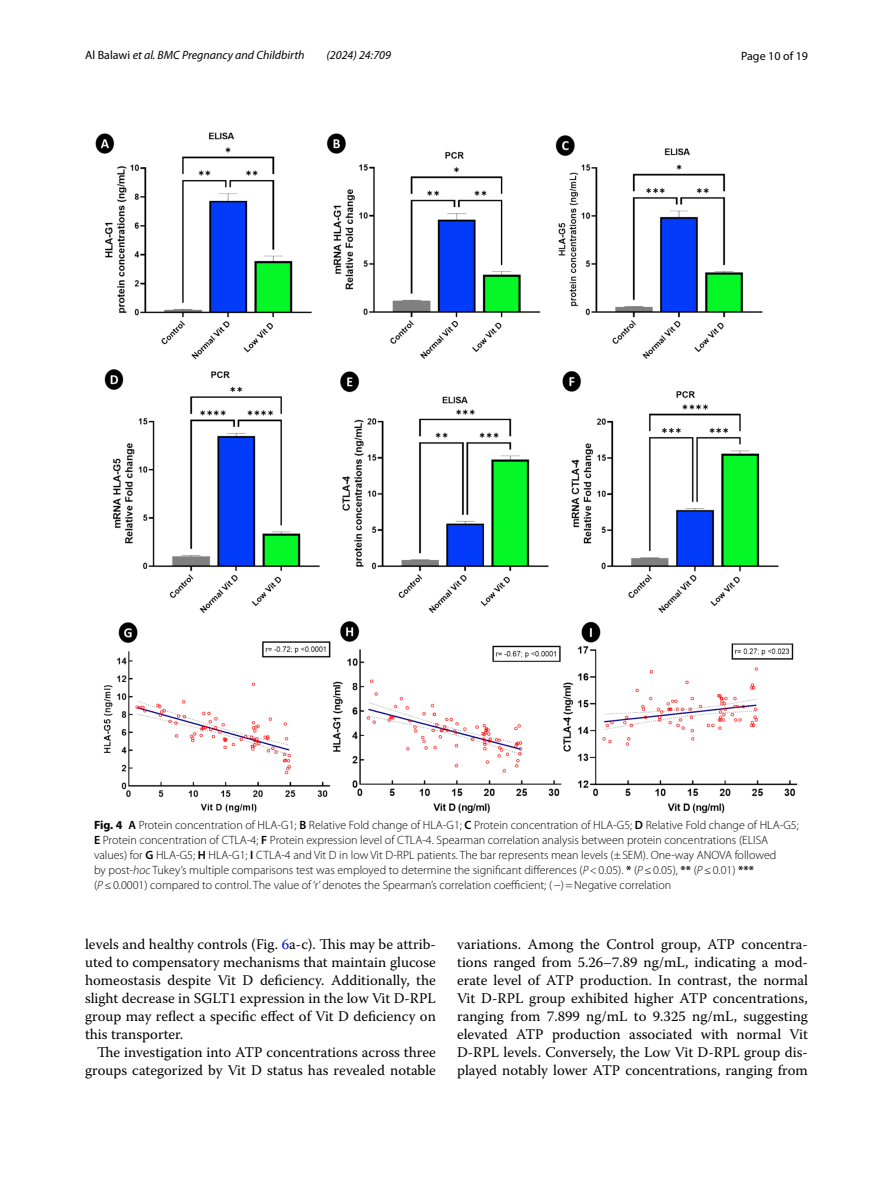
<style>
.page{position:relative;width:893px;height:1187px;background:#fff}
.page>*{position:absolute;margin:0;border:0;box-sizing:border-box;transform-origin:0 0}
.t1{font:14.7px/18px "Warnock Pro";color:#000;text-align:justify}
.t2{font:300 12px/15px "Myriad Pro";color:#000}
.t3{font:italic 12px "Myriad Pro";color:#000}
.t4{font:12px "Myriad Pro";color:#000}
.s1{font-style:normal}
.s2{font-weight:700}
.s3{font-weight:600}
.s4{font-style:italic}
.s5{color:#00f}
</style>
<div class="page">
<img style="left:96px;top:133px;width:701px;height:680px">
<p class="t3" style="left:85px;top:48px;width:221px"><span class="s1">Al Balawi</span> et al. BMC Pregnancy and Childbirth</p>
<p class="t3" style="left:326px;top:48px;width:66px">(2024) 24:709</p>
<p class="t4" style="left:741px;top:48px;width:68px">Page 10 of 19</p>
<p class="t2" style="left:94px;top:817px;width:706px"><span class="s2">Fig. 4</span> <span class="s3">A</span> Protein concentration of HLA-G1; <span class="s3">B</span> Relative Fold change of HLA-G1; <span class="s3">C</span> Protein concentration of HLA-G5; <span class="s3">D</span> Relative Fold change of HLA-G5; <span class="s3">E</span> Protein concentration of CTLA-4; <span class="s3">F</span> Protein expression level of CTLA-4. Spearman correlation analysis between protein concentrations (ELISA values) for <span class="s3">G</span> HLA-G5; <span class="s3">H</span> HLA-G1; <span class="s3">I</span> CTLA-4 and Vit D in low Vit D-RPL patients. The bar represents mean levels (±SEM). One-way ANOVA followed<br>by post-<span class="s4">hoc</span> Tukey’s multiple comparisons test was employed to determine the significant differences (<span class="s4">P</span>&lt;0.05). <span class="s3">*</span> (<span class="s4">P</span>≤0.05), <span class="s3">**</span> (<span class="s4">P</span>≤0.01) <span class="s3">*** </span>(<span class="s4">P</span>≤0.0001) compared to control. The value of ‘r’ denotes the Spearman’s correlation coefficient; (−)=Negative correlation</p>
<p class="t1" style="left:85px;top:935px;width:352px">levels and healthy controls (Fig. <span class="s5">6</span>a-c). This may be attrib&shy;uted to compensatory mechanisms that maintain glucose homeostasis despite Vit D deficiency. Additionally, the slight decrease in SGLT1 expression in the low Vit D-RPL group may reflect a specific effect of Vit D deficiency on this transporter.</p>
<p class="t1" style="left:85px;top:1043px;width:352px;text-align:right">The investigation into ATP concentrations across three groups categorized by Vit D status has revealed notable</p>
<p class="t1" style="left:457px;top:935px;width:352px">variations. Among the Control group, ATP concentra&shy;tions ranged from 5.26–7.89 ng/mL, indicating a mod&shy;erate level of ATP production. In contrast, the normal Vit D-RPL group exhibited higher ATP concentrations, ranging from 7.899 ng/mL to 9.325 ng/mL, suggesting elevated ATP production associated with normal Vit D-RPL levels. Conversely, the Low Vit D-RPL group dis&shy;played notably lower ATP concentrations, ranging from</p>
</div>
